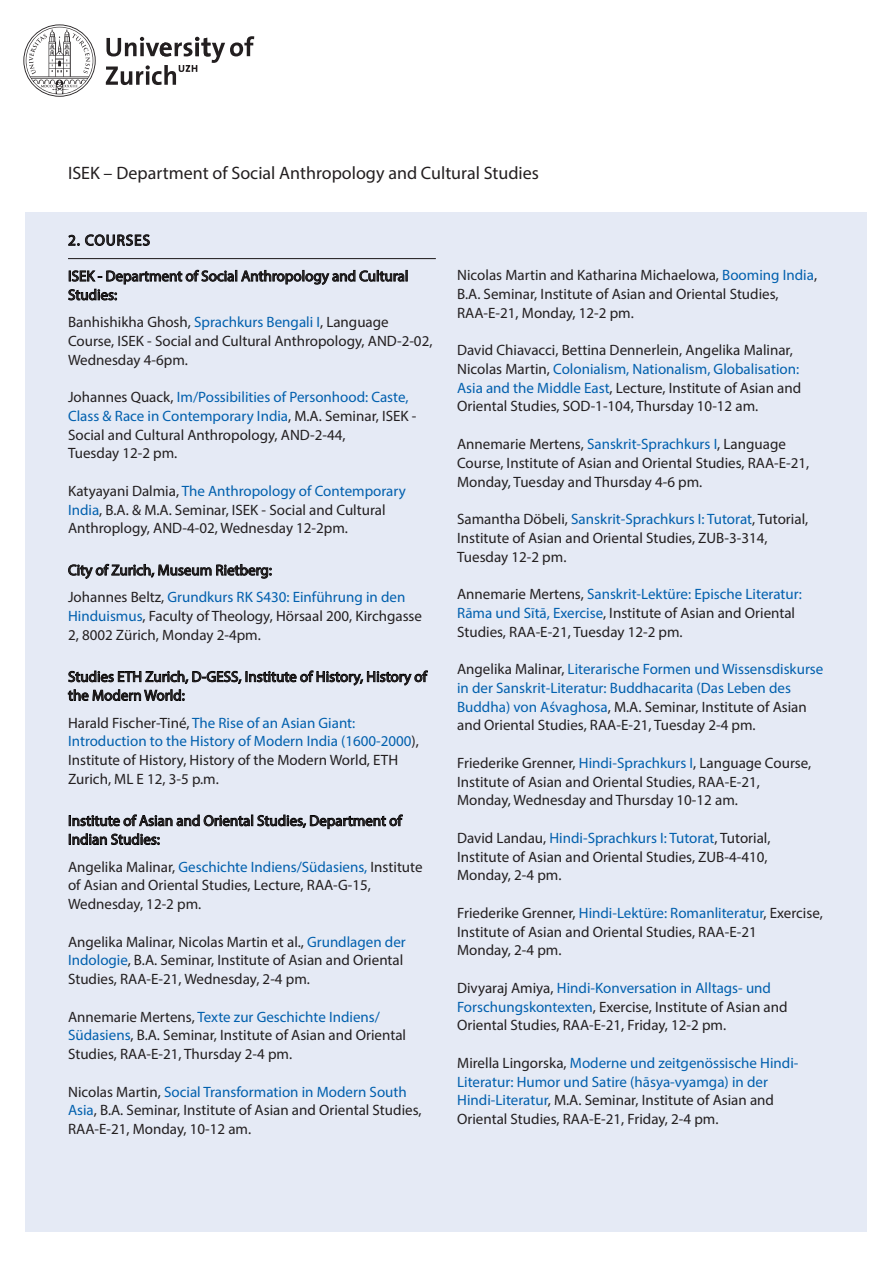
<style>
.page{position:relative;width:893px;height:1263px;background:#fff}
.page>*{position:absolute;margin:0;border:0;box-sizing:border-box;transform-origin:0 0}
.t1{font:18px "Myriad Pro";color:#231f20}
.Titel2_event_Linie_u{font:15.3px "Myriad Pro";letter-spacing:.06em;color:#231f20}
.Fliesstext_ISEK{font:15px/18.8px "Myriad Pro";color:#231f20}
.Fliesstext_ISEK-2{font:15px/18.8px "Myriad Pro";color:#0160ae}
.Titel3_department{font:15px/18.8px "Myriad Pro";color:#231f20}
.s1{color:#0160ae}
.s2{color:#231f20}
</style>
<div class="page">
<div style="left:26px;top:213px;width:841px;height:1019px;background:#e5eaf5"></div>
<hr style="left:68px;top:258px;width:368px;height:1px;background:#231f20">
<svg style="left:68px;top:235px;width:82px;height:11px"></svg>
<svg style="left:68px;top:270px;width:339px;height:30px"></svg>
<svg style="left:68px;top:564px;width:204px;height:15px"></svg>
<svg style="left:68px;top:670px;width:360px;height:31px"></svg>
<svg style="left:69px;top:814px;width:334px;height:32px"></svg>
<svg style="left:23px;top:24px;width:231px;height:73px"></svg>
<p class="t1" style="left:68px;top:162px;width:472px">ISEK – Department of Social Anthropology and Cultural Studies</p>
<p class="Titel2_event_Linie_u" style="left:68px;top:231px;width:84px">2. COURSES</p>
<p class="Titel3_department" style="left:68px;top:266px;width:342px">ISEK - Department of Social Anthropology and Cultural<br>Studies:</p>
<p class="Fliesstext_ISEK" style="left:68px;top:312px;width:366px">Banhishikha Ghosh, <span class="s1">Sprachkurs Bengali I</span>, Language<br>Course, ISEK - Social and Cultural Anthropology, AND-2-02,<br>Wednesday 4-6pm.</p>
<p class="Fliesstext_ISEK" style="left:68px;top:387px;width:350px">Johannes Quack, <span class="s1">Im/Possibilities of Personhood: Caste, Class &amp; Race in Contemporary India</span>, M.A. Seminar, ISEK - Social and Cultural Anthropology, AND-2-44,<br>Tuesday 12-2 pm.</p>
<p class="Fliesstext_ISEK" style="left:68px;top:481px;width:339px">Katyayani Dalmia, <span class="s1">The Anthropology of Contemporary<br>India</span>, B.A. &amp; M.A. Seminar, ISEK - Social and Cultural<br>Anthroplogy, AND-4-02, Wednesday 12-2pm.</p>
<p class="Titel3_department" style="left:68px;top:560px;width:205px">City of Zurich, Museum Rietberg:</p>
<p class="Fliesstext_ISEK" style="left:68px;top:588px;width:356px">Johannes Beltz, <span class="s1">Grundkurs RK S430: Einführung in den<br>Hinduismus</span>, Faculty of Theology, Hörsaal 200, Kirchgasse<br>2, 8002 Zürich, Monday 2-4pm.</p>
<p class="Titel3_department" style="left:68px;top:667px;width:360px">Studies ETH Zurich, D-GESS, Institute of History, History of the Modern World:</p>
<p class="Fliesstext_ISEK" style="left:68px;top:713px;width:352px">Harald Fischer-Tiné, <span class="s1">The Rise of an Asian Giant:<br>Introduction to the History of Modern India (1600-2000</span>), Institute of History, History of the Modern World, ETH Zurich, ML E 12, 3-5 p.m.</p>
<p class="Titel3_department" style="left:68px;top:811px;width:335px">Institute of Asian and Oriental Studies, Department of<br>Indian Studies:</p>
<p class="Fliesstext_ISEK" style="left:68px;top:857px;width:356px">Angelika Malinar, <span class="s1">Geschichte Indiens/Südasiens,</span> Institute of Asian and Oriental Studies, Lecture, RAA-G-15,<br>Wednesday, 12-2 pm.</p>
<p class="Fliesstext_ISEK" style="left:68px;top:932px;width:339px">Angelika Malinar, Nicolas Martin et al., <span class="s1">Grundlagen der<br>Indologie</span>, B.A. Seminar, Institute of Asian and Oriental<br>Studies, RAA-E-21, Wednesday, 2-4 pm.</p>
<p class="Fliesstext_ISEK" style="left:68px;top:1007px;width:340px">Annemarie Mertens, <span class="s1">Texte zur Geschichte Indiens/<br>Südasiens</span>, B.A. Seminar, Institute of Asian and Oriental<br>Studies, RAA-E-21, Thursday 2-4 pm.</p>
<p class="Fliesstext_ISEK" style="left:68px;top:1082px;width:355px">Nicolas Martin, <span class="s1">Social Transformation in Modern South<br>Asia</span>, B.A. Seminar, Institute of Asian and Oriental Studies,<br>RAA-E-21, Monday, 10-12 am.</p>
<p class="Fliesstext_ISEK" style="left:457px;top:266px;width:362px">Nicolas Martin and Katharina Michaelowa, <span class="s1">Booming India</span>,<br>B.A. Seminar, Institute of Asian and Oriental Studies,<br>RAA-E-21, Monday, 12-2 pm.</p>
<p class="Fliesstext_ISEK" style="left:457px;top:341px;width:346px">David Chiavacci, Bettina Dennerlein, Angelika Malinar, Nicolas Martin, <span class="s1">Colonialism, Nationalism, Globalisation:<br>Asia and the Middle East</span>, Lecture, Institute of Asian and Oriental Studies, SOD-1-104, Thursday 10-12 am.</p>
<p class="Fliesstext_ISEK" style="left:457px;top:434px;width:354px">Annemarie Mertens, <span class="s1">Sanskrit-Sprachkurs I</span>, Language<br>Course, Institute of Asian and Oriental Studies, RAA-E-21,<br>Monday, Tuesday and Thursday 4-6 pm.</p>
<p class="Fliesstext_ISEK" style="left:457px;top:509px;width:353px">Samantha Döbeli, <span class="s1">Sanskrit-Sprachkurs I: Tutorat</span>, Tutorial,<br>Institute of Asian and Oriental Studies, ZUB-3-314,<br>Tuesday 12-2 pm.</p>
<p class="Fliesstext_ISEK" style="left:457px;top:584px;width:346px">Annemarie Mertens, <span class="s1">Sanskrit-Lektüre: Epische Literatur:<br>Rāma und Sītā, Exercise</span>, Institute of Asian and Oriental<br>Studies, RAA-E-21, Tuesday 12-2 pm.</p>
<p class="Fliesstext_ISEK-2" style="left:457px;top:659px;width:368px"><span class="s2">Angelika Malinar,</span> Literarische Formen und Wissensdiskurse in der Sanskrit-Literatur: Buddhacarita (Das Leben des Buddha) von Aśvaghosa<span class="s2">, M.A. Seminar, Institute of Asian and Oriental Studies, RAA-E-21, Tuesday 2-4 pm.</span></p>
<p class="Fliesstext_ISEK" style="left:457px;top:753px;width:356px">Friederike Grenner, <span class="s1">Hindi-Sprachkurs I</span>, Language Course,<br>Institute of Asian and Oriental Studies, RAA-E-21,<br>Monday, Wednesday and Thursday 10-12 am.</p>
<p class="Fliesstext_ISEK" style="left:457px;top:828px;width:315px">David Landau, <span class="s1">Hindi-Sprachkurs I: Tutorat</span>, Tutorial,<br>Institute of Asian and Oriental Studies, ZUB-4-410,<br>Monday, 2-4 pm.</p>
<p class="Fliesstext_ISEK" style="left:457px;top:903px;width:367px">Friederike Grenner, <span class="s1">Hindi-Lektüre: Romanliteratur</span>, Exercise,<br>Institute of Asian and Oriental Studies, RAA-E-21<br>Monday, 2-4 pm.</p>
<p class="Fliesstext_ISEK" style="left:457px;top:978px;width:332px">Divyaraj Amiya, <span class="s1">Hindi-Konversation in Alltags- und<br>Forschungskontexten</span>, Exercise, Institute of Asian and<br>Oriental Studies, RAA-E-21, Friday, 12-2 pm.</p>
<p class="Fliesstext_ISEK-2" style="left:457px;top:1053px;width:343px"><span class="s2">Mirella Lingorska,</span> Moderne und zeitgenössische Hindi-Literatur: Humor und Satire (hāsya-vyamga) in der Hindi-Literatur<span class="s2">, M.A. Seminar, Institute of Asian and Oriental Studies, RAA-E-21, Friday, 2-4 pm.</span></p>
</div>
